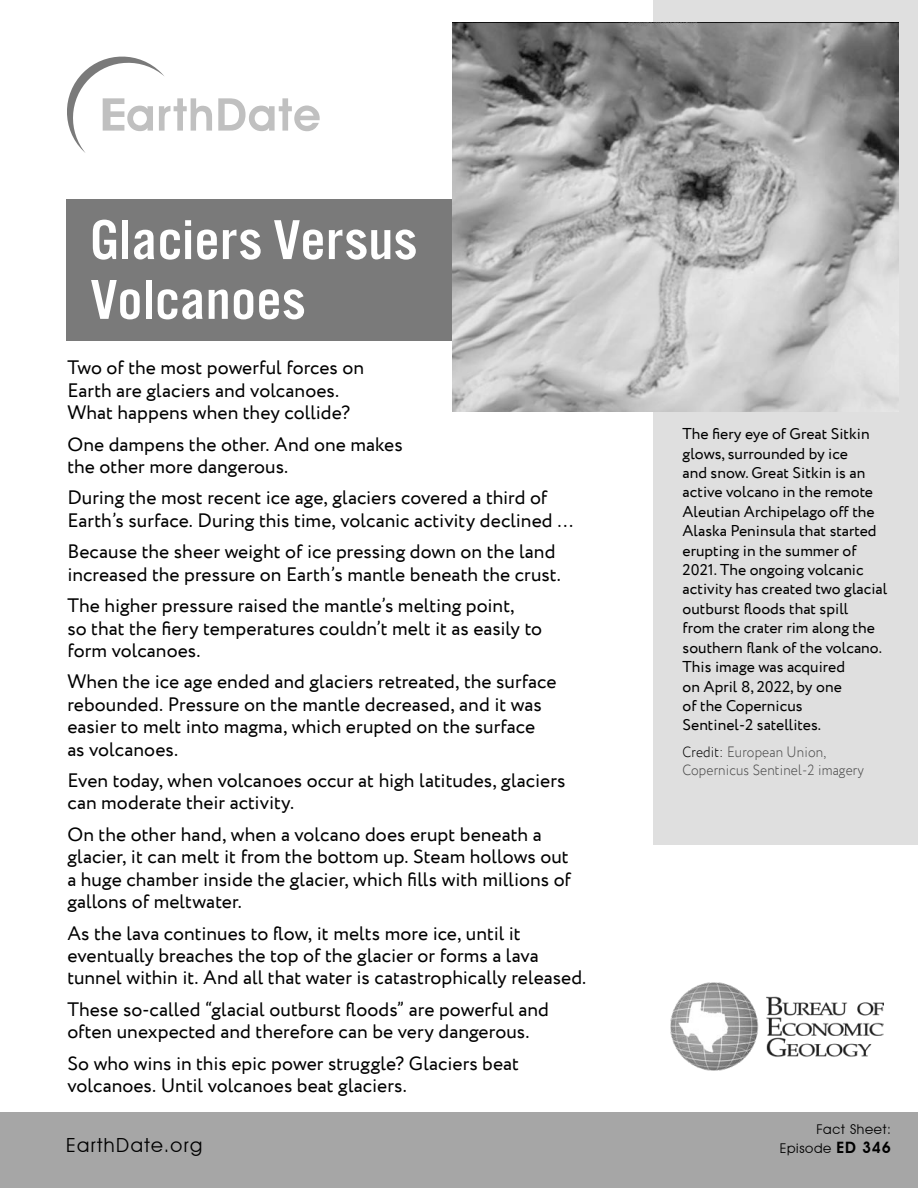
<style>
.page{position:relative;width:918px;height:1188px;background:#fff}
.page>*{position:absolute;margin:0;border:0;box-sizing:border-box;transform-origin:0 0}
.t1{font:58.35px/59.8px "Alternate Got No 3 D";letter-spacing:.01em;color:#fff;scale:1.1 1}
.t2{font:19.5px/22.4px "Circe";color:#000}
.t3{font:19.5px "Avant Garde IT Cby BT";letter-spacing:.075em;color:#000}
.t4{font:15.75px/19.5px "Circe";color:#000}
.t5{font:300 15px/18px "Circe";letter-spacing:.01em;color:#4b4b4b;scale:.9 1}
.t6{font:13.5px/18.9px "Avant Garde IT Cby BT";letter-spacing:.05em;color:#000;text-align:right}
.s1{color:#000}
.s2{font-weight:600;font-size:15.75px}
</style>
<div class="page">
<div style="left:66px;top:199px;width:833px;height:142px;background:#7a7a7a"></div>
<div style="left:653px;top:0;width:265px;height:845px;background:#dfdfdf"></div>
<svg style="left:67px;top:56px;width:145px;height:97px"></svg>
<svg style="left:218px;top:98px;width:102px;height:33px"></svg>
<img style="left:671px;top:983px;width:213px;height:88px">
<div style="left:0;top:1112px;width:918px;height:76px;background:#a6a6a6"></div>
<img style="left:453px;top:22px;width:445px;height:389px">
<h1 class="t1" style="left:90px;top:210px;width:299px">Glaciers Versus<br>Volcanoes</h1>
<p class="t2" style="left:67px;top:357px;width:298px">Two of the most powerful forces on<br>Earth are glaciers and volcanoes.<br>What happens when they collide?</p>
<p class="t2" style="left:67px;top:433px;width:337px">One dampens the other. And one makes the other more dangerous.</p>
<p class="t2" style="left:67px;top:487px;width:508px">During the most recent ice age, glaciers covered a third of<br>Earth’s surface. During this time, volcanic activity declined …</p>
<p class="t2" style="left:67px;top:541px;width:495px">Because the sheer weight of ice pressing down on the land increased the pressure on Earth’s mantle beneath the crust.</p>
<p class="t2" style="left:67px;top:595px;width:476px">The higher pressure raised the mantle’s melting point,<br>so that the fiery temperatures couldn’t melt it as easily to form volcanoes.</p>
<p class="t2" style="left:67px;top:671px;width:491px">When the ice age ended and glaciers retreated, the surface rebounded. Pressure on the mantle decreased, and it was easier to melt into magma, which erupted on the surface as volcanoes.</p>
<p class="t2" style="left:67px;top:770px;width:500px">Even today, when volcanoes occur at high latitudes, glaciers can moderate their activity.</p>
<p class="t2" style="left:67px;top:824px;width:505px">On the other hand, when a volcano does erupt beneath a glacier, it can melt it from the bottom up. Steam hollows out a huge chamber inside the glacier, which fills with millions of gallons of meltwater.</p>
<p class="t2" style="left:67px;top:922px;width:521px">As the lava continues to flow, it melts more ice, until it eventually breaches the top of the glacier or forms a lava tunnel within it. And all that water is catastrophically released.</p>
<p class="t2" style="left:67px;top:999px;width:483px">These so-called “glacial outburst floods” are powerful and often unexpected and therefore can be very dangerous.</p>
<p class="t2" style="left:67px;top:1052px;width:453px">So who wins in this epic power struggle? Glaciers beat volcanoes. Until volcanoes beat glaciers.</p>
<p class="t3" style="left:66px;top:1134px;width:138px">EarthDate.org</p>
<p class="t4" style="left:683px;top:425px;width:206px">The fiery eye of Great Sitkin glows, surrounded by ice<br>and snow. Great Sitkin is an active volcano in the remote<br>Aleutian Archipelago off the<br>Alaska Peninsula that started erupting in the summer of<br>2021. The ongoing volcanic activity has created two glacial outburst floods that spill<br>from the crater rim along the southern flank of the volcano.<br>This image was acquired<br>on April 8, 2022, by one<br>of the Copernicus<br>Sentinel-2 satellites.</p>
<p class="t5" style="left:683px;top:744px;width:203px"><span class="s1">Credit:</span> European Union,<br>Copernicus Sentinel-2 imagery</p>
<p class="t6" style="left:780px;top:1120px;width:113px">Fact Sheet:<br>Episode <span class="s2">ED 346</span></p>
</div>
